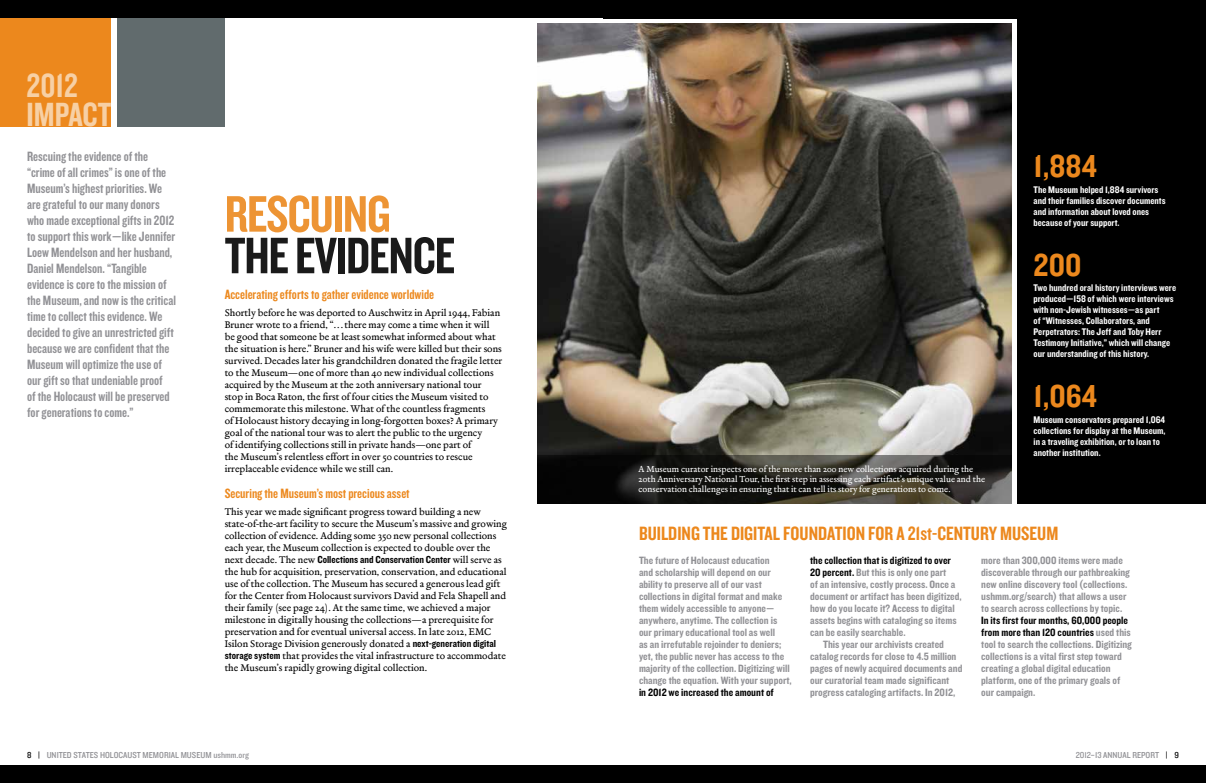
<style>
.page{position:relative;width:1206px;height:783px;background:#fff}
.page>*{position:absolute;margin:0;border:0;box-sizing:border-box;transform-origin:0 0}
.t1{font:53.3px "Knockout 49 Liteweight";letter-spacing:-.02em;color:#000}
.t2{font:53.3px "Knockout 49 Liteweight";letter-spacing:-.02em;color:#ec881d}
.t3{font:34.8px/29.3px "Knockout 49 Liteweight";color:#f7d0a5}
.t4{font:33px "Knockout 50 Welterweight";color:#ec881d}
.t5{font:20px "Knockout 49 Liteweight";color:#ec881d}
.t6{font:14px/16px "Knockout 49 Liteweight";color:#919195}
.t7{font:14px "Knockout 49 Liteweight";color:#ec881d}
.t8{font:11px/12px "Knockout 50 Welterweight";color:#919195}
.t9{font:11px "Knockout 50 Welterweight";color:#000}
.t10{font:10.5px "Knockout 50 Welterweight";color:#000}
.t11{font:10px/12px "Merlo Roman Osf";color:#000}
.t12{font:10px/11px "Knockout 50 Welterweight";color:#fff}
.t13{font:9px/10px "Merlo Roman Osf";color:#fff}
.t14{font:9px "Knockout 30 Junior Welterwt";color:#919195}
.t15{font:9px "Knockout 30 Junior Welterwt";color:#000}
.s1{font-family:"Merlo Roman Osf";font-size:10px}
.s2{font-family:"Knockout 50 Welterweight";font-size:10.5px}
.s3{color:#000}
</style>
<div class="page">
<div style="left:1017px;top:18px;width:189px;height:486px;background:#000"></div>
<div style="left:603px;top:0;width:603px;height:18px;background:#000"></div>
<img style="left:537px;top:24px;width:474px;height:432px">
<div style="left:603px;top:765px;width:603px;height:18px;background:#000"></div>
<svg style="left:537px;top:456px;width:474px;height:48px;background:#272621"></svg>
<div style="left:0;top:18px;width:111px;height:108px;background:#ec881d"></div>
<div style="left:117px;top:18px;width:108px;height:108px;background:#616b6d"></div>
<div style="left:0;top:0;width:603px;height:18px;background:#000"></div>
<div style="left:0;top:765px;width:603px;height:18px;background:#000"></div>
<h2 class="t3" style="left:27px;top:69px;width:58px">2012 im pact</h2>
<p class="t6" style="left:27px;top:148px;width:150px">Rescuing the evidence of the “crime of all crimes” is one of the<br>Museum’s highest priorities. We are grateful to our many donors who made exceptional gifts in 2012 to support this work—like Jennifer<br>Loew Mendelson and her husband,<br>Daniel Mendelson. “Tangible evidence is core to the mission of the Museum, and now is the critical time to collect this evidence. We decided to give an unrestricted gift because we are confident that the<br>Museum will optimize the use of our gift so that undeniable proof<br>of the Holocaust will be preserved for generations to come.”</p>
<h1 class="t2" style="left:225px;top:180px;width:167px">rescuing</h1>
<h1 class="t1" style="left:225px;top:222px;width:232px">the evidence</h1>
<h3 class="t7" style="left:225px;top:286px;width:211px">Accelerating efforts to gather evidence worldwide</h3>
<p class="t11" style="left:225px;top:307px;width:279px">Shortly before he was deported to Auschwitz in April 1944, Fabian Bruner wrote to a friend, “. . . there may come a time when it will<br>be good that someone be at least somewhat informed about what the situation is here.” Bruner and his wife were killed but their sons survived. Decades later his grandchildren donated the fragile letter to the Museum—one of more than 40 new individual collections acquired by the Museum at the 20th anniversary national tour stop in Boca Raton, the first of four cities the Museum visited to commemorate this milestone. What of the countless fragments<br>of Holocaust history decaying in long-forgotten boxes? A primary goal of the national tour was to alert the public to the urgency<br>of identifying collections still in private hands—one part of<br>the Museum’s relentless effort in over 50 countries to rescue irreplaceable evidence while we still can.</p>
<h3 class="t7" style="left:225px;top:485px;width:187px">Securing the Museum’s most precious asset</h3>
<p class="t11" style="left:225px;top:506px;width:284px">This year we made significant progress toward building a new state-of-the-art facility to secure the Museum’s massive and growing collection of evidence. Adding some 350 new personal collections each year, the Museum collection is expected to double over the</p>
<p class="t10" style="left:225px;top:553px;width:279px"><span class="s1">next decade. The new</span> Collections and Conservation Center <span class="s1">will serve as</span></p>
<p class="t11" style="left:225px;top:566px;width:283px">the hub for acquisition, preservation, conservation, and educational use of the collection. The Museum has secured a generous lead gift for the Center from Holocaust survivors David and Fela Shapell and their family (see page 24). At the same time, we achieved a major milestone in digitally housing the collections—a prerequisite for preservation and for eventual universal access. In late 2012, EMC Isilon Storage Division generously donated a <span class="s2">next-generation digital storage system</span> that provides the vital infrastructure to accommodate the Museum’s rapidly growing digital collection.</p>
<p class="t14" style="left:27px;top:748px;width:224px"><span class="s3">8 |</span> UNITED STATES HOLOCAUST MEMORIAL MUSEUM USHMM.ORG</p>
<p class="t13" style="left:639px;top:464px;width:348px">A Museum curator inspects one of the more than 200 new collections acquired during the<br>20th Anniversary National Tour, the first step in assessing each artifact’s unique value and the conservation challenges in ensuring that it can tell its story for generations to come.</p>
<h3 class="t4" style="left:1034px;top:145px;width:65px">1,884</h3>
<p class="t12" style="left:1034px;top:184px;width:134px">The Museum helped 1,884 survivors and their families discover documents and information about loved ones because of your support.</p>
<h3 class="t4" style="left:1034px;top:243px;width:49px">200</h3>
<p class="t12" style="left:1034px;top:282px;width:144px">Two hundred oral history interviews were produced—158 of which were interviews with non-Jewish witnesses—as part<br>of “Witnesses, Collaborators, and Perpetrators: The Jeff and Toby Herr Testimony Initiative,” which will change our understanding of this history.</p>
<h3 class="t4" style="left:1034px;top:375px;width:65px">1,064</h3>
<p class="t12" style="left:1034px;top:414px;width:134px">Museum conservators prepared 1,064 collections for display at the Museum, in a traveling exhibition, or to loan to another institution.</p>
<h3 class="t5" style="left:639px;top:521px;width:409px">Building the digital foundation for a 21st-century museum</h3>
<p class="t8" style="left:639px;top:554px;width:154px">The future of Holocaust education<br>and scholarship will depend on our ability to preserve all of our vast collections in digital format and make them widely accessible to anyone— anywhere, anytime. The collection is our primary educational tool as well<br>as an irrefutable rejoinder to deniers; yet, the public never has access to the majority of the collection. Digitizing will change the equation. With your support,</p>
<p class="t9" style="left:639px;top:685px;width:136px">in 2012 we increased the amount of</p>
<p class="t8" style="left:981px;top:554px;width:150px">more than 300,000 items were made discoverable through our pathbreaking new online discovery tool (collections. ushmm.org/search) that allows a user to search across collections by topic.</p>
<p class="t8" style="left:981px;top:614px;width:152px"><span class="s3">In its first four months, 60,000 people from more than 120 countries</span> used this tool to search the collections. Digitizing collections is a vital first step toward creating a global digital education platform, one of the primary goals of our campaign.</p>
<p class="t9" style="left:810px;top:553px;width:142px">the collection that is digitized to over</p>
<p class="t8" style="left:810px;top:566px;width:138px"><span class="s3">20 percent.</span> But this is only one part</p>
<p class="t8" style="left:810px;top:578px;width:147px">of an intensive, costly process. Once a</p>
<p class="t8" style="left:810px;top:590px;width:153px">document or artifact has been digitized,</p>
<p class="t8" style="left:810px;top:602px;width:146px">how do you locate it? Access to digital</p>
<p class="t8" style="left:810px;top:614px;width:148px">assets begins with cataloging so items</p>
<p class="t8" style="left:810px;top:626px;width:97px">can be easily searchable.</p>
<p class="t8" style="left:823px;top:638px;width:122px">This year our archivists created</p>
<p class="t8" style="left:810px;top:650px;width:148px">catalog records for close to 4.5 million</p>
<p class="t8" style="left:810px;top:662px;width:154px">pages of newly acquired documents and</p>
<p class="t8" style="left:810px;top:674px;width:141px">our curatorial team made significant</p>
<p class="t8" style="left:810px;top:686px;width:147px">progress cataloging artifacts. In 2012,</p>
<p class="t14" style="left:1076px;top:748px;width:34px">2012–13 ANNUAL</p>
<p class="t14" style="left:1132px;top:748px;width:19px">REPORT</p>
<p class="t15" style="left:1166px;top:748px;width:15px">| 9</p>
</div>
